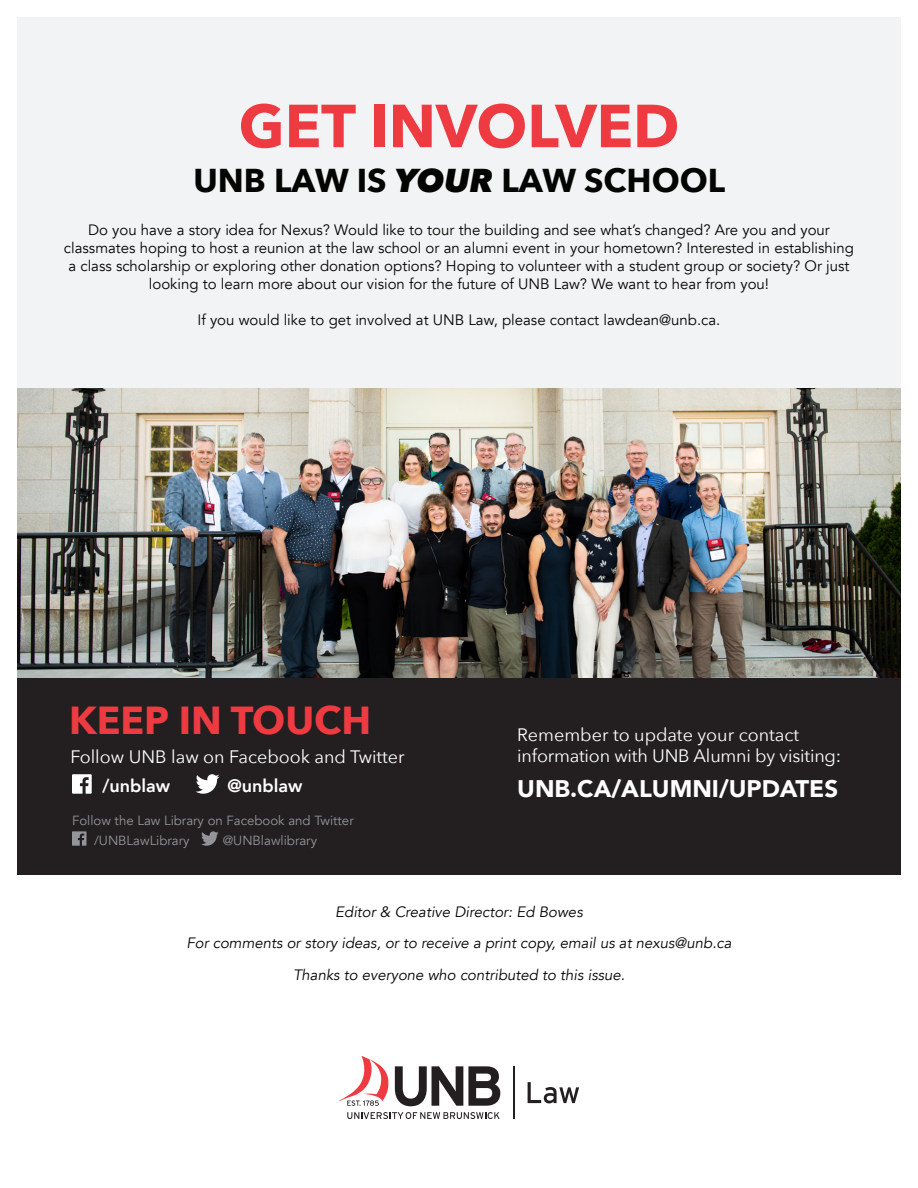
<style>
.page{position:relative;width:918px;height:1188px;background:#fff}
.page>*{position:absolute;margin:0;border:0;box-sizing:border-box;transform-origin:0 0}
.t1{font:700 60px "Avenir Next";color:#ee3a41}
.t2{font:700 39px "Avenir Next";color:#ee3a41}
.t3{font:700 33px "Avenir Next";color:#040503}
.t4{font:900 24px "Avenir";color:#fff}
.t5{font:18px/21px "Avenir Next";color:#fff}
.t6{font:800 18px "Avenir";color:#fff}
.t7{font:15px/18px "Avenir";color:#040503;text-align:center}
.t8{font:italic 15px "Avenir";color:#040503}
.t9{font:13.2px "Avenir";color:#939598}
.s1{font-weight:800;font-style:italic}
</style>
<div class="page">
<div style="left:17px;top:17px;width:884px;height:391px;background:#f2f3f4"></div>
<svg style="left:347px;top:1112px;width:153px;height:7px"></svg>
<svg style="left:339px;top:1056px;width:161px;height:50px"></svg>
<svg style="left:528px;top:1082px;width:51px;height:21px"></svg>
<hr style="left:513px;top:1066px;width:2px;height:53px;background:#231f20">
<div style="left:17px;top:678px;width:884px;height:196px;background:#231f20"></div>
<svg style="left:196px;top:774px;width:24px;height:20px"></svg>
<svg style="left:72px;top:774px;width:20px;height:20px"></svg>
<svg style="left:201px;top:831px;width:18px;height:15px"></svg>
<svg style="left:72px;top:831px;width:14px;height:15px"></svg>
<img style="left:17px;top:389px;width:884px;height:289px">
<p class="t1" style="left:239px;top:74px;width:442px">GET INVOLVED</p>
<p class="t3" style="left:193px;top:152px;width:533px">UNB LAW IS <span class="s1">YOUR</span> LAW SCHOOL</p>
<p class="t7" style="left:64px;top:221px;width:792px">Do you have a story idea for Nexus? Would like to tour the building and see what’s changed? Are you and your classmates hoping to host a reunion at the law school or an alumni event in your hometown? Interested in establishing a class scholarship or exploring other donation options? Hoping to volunteer with a student group or society? Or just looking to learn more about our vision for the future of UNB Law? We want to hear from you!</p>
<p class="t7" style="left:198px;top:311px;width:525px">If you would like to get involved at UNB Law, please contact lawdean@unb.ca.</p>
<p class="t2" style="left:69px;top:687px;width:304px">KEEP IN TOUCH</p>
<p class="t5" style="left:70px;top:745px;width:336px">Follow UNB law on Facebook and Twitter</p>
<p class="t6" style="left:103px;top:772px;width:69px">/unblaw</p>
<p class="t6" style="left:227px;top:772px;width:77px">@unblaw</p>
<p class="t9" style="left:72px;top:813px;width:283px">Follow the Law Library on Facebook and Twitter</p>
<p class="t9" style="left:94px;top:833px;width:97px">/UNBLawLibrary</p>
<p class="t9" style="left:223px;top:833px;width:96px">@UNBlawlibrary</p>
<p class="t5" style="left:517px;top:724px;width:325px">Remember to update your contact information with UNB Alumni by visiting:</p>
<p class="t4" style="left:517px;top:768px;width:322px">UNB.CA/ALUMNI/UPDATES</p>
<p class="t8" style="left:335px;top:903px;width:249px">Editor &amp; Creative Director: Ed Bowes</p>
<p class="t8" style="left:186px;top:934px;width:547px">For comments or story ideas, or to receive a print copy, email us at nexus@unb.ca</p>
<p class="t8" style="left:293px;top:966px;width:333px">Thanks to everyone who contributed to this issue.</p>
</div>
